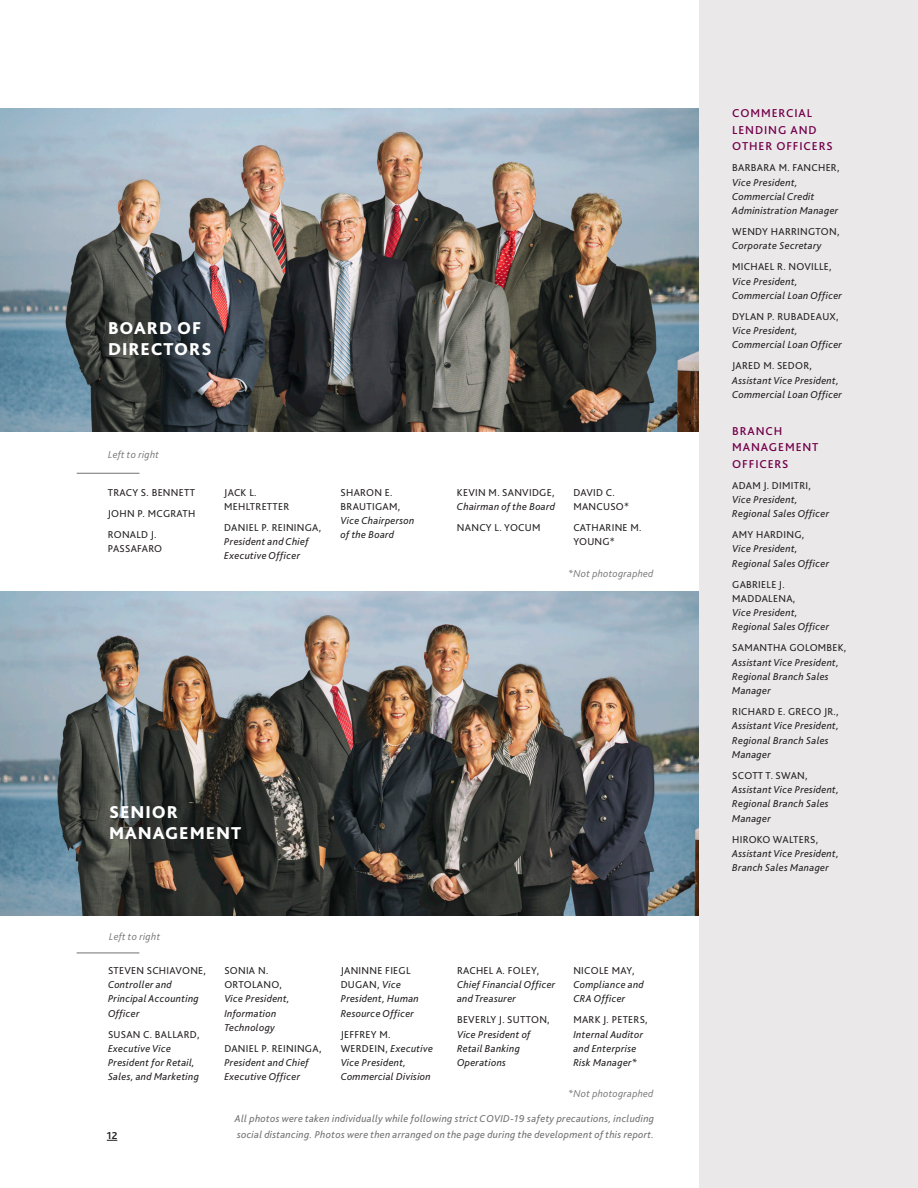
<style>
.page{position:relative;width:918px;height:1188px;background:#fff}
.page>*{position:absolute;margin:0;border:0;box-sizing:border-box;transform-origin:0 0}
.t1{font:800 18px/21px "Bliss 2";letter-spacing:.05em;color:#fff}
.t2{font:500 12px/16.5px "Bliss 2";letter-spacing:.075em;color:#72004b}
.t3{font:italic 10.5px/14.2px "Bliss 2";letter-spacing:.025em;color:#231f20}
.t4{font:10.5px/14.2px "Bliss 2";letter-spacing:.025em;color:#231f20}
.t5{font:italic 10.5px/16.5px "Bliss 2";letter-spacing:.025em;color:#717271}
.t6{font:italic 300 10.5px "Bliss 2";letter-spacing:.025em;color:#717271}
.t7{font:700 10.5px "Bliss 2";color:#231f20}
.s1{font-style:normal}
</style>
<div class="page">
<img style="left:0;top:108px;width:700px;height:324px">
<img style="left:0;top:591px;width:700px;height:324px">
<hr style="left:77px;top:473px;width:63px;height:1px;background:#717271">
<hr style="left:77px;top:953px;width:62px;height:1px;background:#717271">
<div style="left:700px;top:0;width:218px;height:1188px;background:#ebe8e9"></div>
<h1 class="t1" style="left:108px;top:317px;width:105px">BOARD OF<br>DIRECTORS</h1>
<p class="t6" style="left:108px;top:448px;width:52px">Left to right</p>
<p class="t4" style="left:108px;top:481px;width:89px;line-height:21px;text-align:justify">TRACY S. BENNETT JOHN P. MCGRATH RONALD J.</p>
<p class="t4" style="left:108px;top:541px;width:56px">PASSAFARO</p>
<p class="t4" style="left:224px;top:485px;width:67px">JACK L.<br>MEHLTRETTER</p>
<p class="t4" style="left:224px;top:520px;width:98px">DANIEL P. REININGA,</p>
<p class="t3" style="left:224px;top:534px;width:86px">President and Chief<br>Executive Officer</p>
<p class="t4" style="left:341px;top:485px;width:61px">SHARON E.<br>BRAUTIGAM,</p>
<p class="t3" style="left:341px;top:513px;width:75px">Vice Chairperson of the Board</p>
<p class="t4" style="left:457px;top:485px;width:99px">KEVIN M. SANVIDGE,</p>
<p class="t3" style="left:457px;top:499px;width:100px">Chairman of the Board</p>
<p class="t4" style="left:457px;top:520px;width:85px">NANCY L. YOCUM</p>
<p class="t4" style="left:573px;top:485px;width:57px">DAVID C.<br>MANCUSO*</p>
<p class="t4" style="left:573px;top:520px;width:70px">CATHARINE M.<br>YOUNG*</p>
<p class="t6" style="left:568px;top:567px;width:87px">*Not photographed</p>
<h1 class="t1" style="left:109px;top:801px;width:133px">SENIOR<br>MANAGEMENT</h1>
<p class="t6" style="left:109px;top:930px;width:52px">Left to right</p>
<p class="t4" style="left:108px;top:963px;width:99px">STEVEN SCHIAVONE,</p>
<p class="t3" style="left:108px;top:977px;width:92px">Controller and<br>Principal Accounting<br>Officer</p>
<p class="t4" style="left:108px;top:1027px;width:93px">SUSAN C. BALLARD,</p>
<p class="t3" style="left:108px;top:1041px;width:93px">Executive Vice<br>President for Retail,<br>Sales, and Marketing</p>
<p class="t4" style="left:224px;top:963px;width:59px">SONIA N.<br>ORTOLANO,</p>
<p class="t3" style="left:224px;top:992px;width:67px">Vice President,<br>Information<br>Technology</p>
<p class="t4" style="left:224px;top:1041px;width:98px">DANIEL P. REININGA,</p>
<p class="t3" style="left:224px;top:1055px;width:86px">President and Chief<br>Executive Officer</p>
<p class="t3" style="left:341px;top:963px;width:80px"><span class="s1">JANINNE FIEGL<br>DUGAN,</span> Vice<br>President, Human<br>Resource Officer</p>
<p class="t3" style="left:341px;top:1027px;width:94px"><span class="s1">JEFFREY M.<br>WERDEIN,</span> Executive<br>Vice President,<br>Commercial Division</p>
<p class="t4" style="left:457px;top:963px;width:84px">RACHEL A. FOLEY,</p>
<p class="t3" style="left:457px;top:977px;width:100px">Chief Financial Officer and Treasurer</p>
<p class="t4" style="left:457px;top:1013px;width:94px">BEVERLY J. SUTTON,</p>
<p class="t3" style="left:457px;top:1027px;width:75px">Vice President of<br>Retail Banking<br>Operations</p>
<p class="t4" style="left:573px;top:963px;width:63px">NICOLE MAY,</p>
<p class="t3" style="left:573px;top:977px;width:72px">Compliance and<br>CRA Officer</p>
<p class="t4" style="left:573px;top:1013px;width:76px">MARK J. PETERS,</p>
<p class="t3" style="left:573px;top:1027px;width:71px">Internal Auditor and Enterprise<br>Risk Manager*</p>
<p class="t6" style="left:568px;top:1087px;width:87px">*Not photographed</p>
<p class="t7" style="left:107px;top:1129px;width:12px">12</p>
<p class="t5" style="left:235px;top:1110px;width:421px">All photos were taken individually while following strict COVID-19 safety precautions, including social distancing. Photos were then arranged on the page during the development of this report.</p>
<p class="t2" style="left:732px;top:105px;width:102px">COMMERCIAL<br>LENDING AND<br>OTHER OFFICERS</p>
<p class="t4" style="left:732px;top:160px;width:109px">BARBARA M. FANCHER,</p>
<p class="t3" style="left:732px;top:175px;width:108px">Vice President,<br>Commercial Credit<br>Administration Manager</p>
<p class="t4" style="left:732px;top:224px;width:109px">WENDY HARRINGTON,</p>
<p class="t3" style="left:732px;top:238px;width:92px">Corporate Secretary</p>
<p class="t4" style="left:732px;top:259px;width:101px">MICHAEL R. NOVILLE,</p>
<p class="t3" style="left:732px;top:274px;width:111px">Vice President,<br>Commercial Loan Officer</p>
<p class="t4" style="left:732px;top:309px;width:108px">DYLAN P. RUBADEAUX,</p>
<p class="t3" style="left:732px;top:323px;width:111px">Vice President,<br>Commercial Loan Officer</p>
<p class="t4" style="left:732px;top:358px;width:81px">JARED M. SEDOR,</p>
<p class="t3" style="left:732px;top:373px;width:111px">Assistant Vice President,<br>Commercial Loan Officer</p>
<p class="t2" style="left:732px;top:422px;width:88px">BRANCH<br>MANAGEMENT<br>OFFICERS</p>
<p class="t4" style="left:732px;top:478px;width:80px">ADAM J. DIMITRI,</p>
<p class="t3" style="left:732px;top:492px;width:98px">Vice President,<br>Regional Sales Officer</p>
<p class="t4" style="left:732px;top:527px;width:73px">AMY HARDING,</p>
<p class="t3" style="left:732px;top:541px;width:98px">Vice President,<br>Regional Sales Officer</p>
<p class="t4" style="left:732px;top:577px;width:65px">GABRIELE J.<br>MADDALENA,</p>
<p class="t3" style="left:732px;top:605px;width:98px">Vice President,<br>Regional Sales Officer</p>
<p class="t4" style="left:732px;top:640px;width:116px">SAMANTHA GOLOMBEK,</p>
<p class="t3" style="left:732px;top:655px;width:108px">Assistant Vice President,<br>Regional Branch Sales<br>Manager</p>
<p class="t4" style="left:732px;top:704px;width:108px">RICHARD E. GRECO JR.,</p>
<p class="t3" style="left:732px;top:718px;width:108px">Assistant Vice President,<br>Regional Branch Sales<br>Manager</p>
<p class="t4" style="left:732px;top:768px;width:77px">SCOTT T. SWAN,</p>
<p class="t3" style="left:732px;top:782px;width:108px">Assistant Vice President,<br>Regional Branch Sales<br>Manager</p>
<p class="t4" style="left:732px;top:832px;width:87px">HIROKO WALTERS,</p>
<p class="t3" style="left:732px;top:846px;width:108px">Assistant Vice President,<br>Branch Sales Manager</p>
</div>
